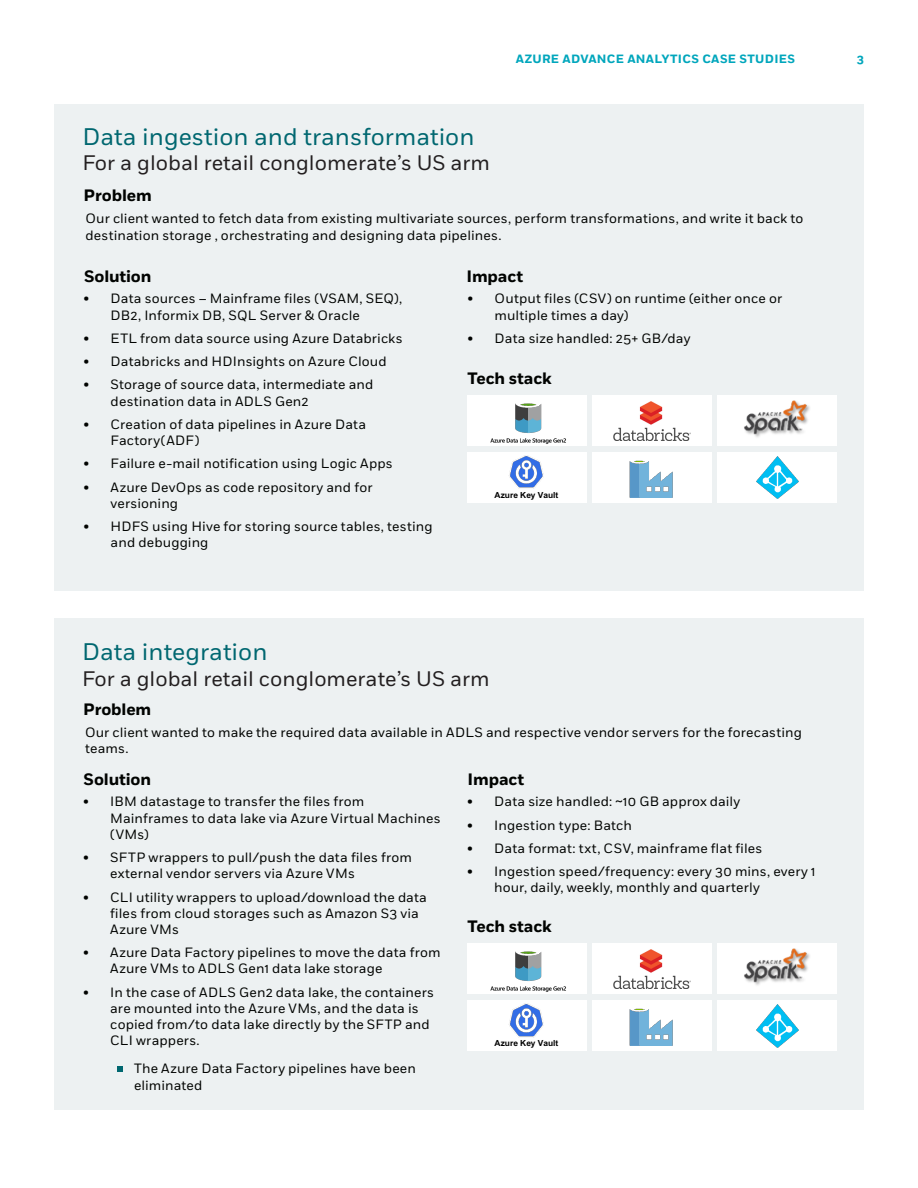
<style>
.page{position:relative;width:918px;height:1188px;background:#fff}
.page>*{position:absolute;margin:0;border:0;box-sizing:border-box;transform-origin:0 0}
.t1{font:24px "Fort";color:#006770}
.t2{font:21px "Fort";color:#231f20}
.t3{font:700 16.5px "Fort";letter-spacing:-.01em;color:#010301}
.t4{font:13.5px/16.2px "Fort";letter-spacing:.01em;color:#010301}
.t5{font:700 12px "Fort";letter-spacing:.025em;color:#00a6bc}
.t6{font:700 8.4px "Arial";color:#000}
</style>
<div class="page">
<div style="left:54px;top:105px;width:810px;height:486px;background:#edf1f2"></div>
<div style="left:467px;top:395px;width:120px;height:51px;background:#fff"></div>
<div style="left:467px;top:452px;width:120px;height:51px;background:#fff"></div>
<div style="left:593px;top:395px;width:119px;height:51px;background:#fff"></div>
<div style="left:593px;top:452px;width:119px;height:51px;background:#fff"></div>
<div style="left:718px;top:395px;width:119px;height:51px;background:#fff"></div>
<div style="left:718px;top:452px;width:119px;height:51px;background:#fff"></div>
<img style="left:490px;top:403px;width:76px;height:41px">
<img style="left:744px;top:400px;width:66px;height:37px">
<img style="left:613px;top:401px;width:78px;height:39px">
<img style="left:509px;top:455px;width:35px;height:34px">
<img style="left:629px;top:460px;width:44px;height:37px">
<img style="left:756px;top:456px;width:42px;height:43px">
<div style="left:54px;top:618px;width:810px;height:491px;background:#edf1f2"></div>
<svg style="left:118px;top:1067px;width:5px;height:5px"></svg>
<div style="left:467px;top:943px;width:120px;height:51px;background:#fff"></div>
<div style="left:467px;top:1001px;width:120px;height:50px;background:#fff"></div>
<div style="left:593px;top:943px;width:119px;height:51px;background:#fff"></div>
<div style="left:593px;top:1001px;width:119px;height:50px;background:#fff"></div>
<div style="left:718px;top:943px;width:119px;height:51px;background:#fff"></div>
<div style="left:718px;top:1001px;width:119px;height:50px;background:#fff"></div>
<img style="left:490px;top:951px;width:76px;height:41px">
<img style="left:744px;top:948px;width:66px;height:37px">
<img style="left:613px;top:950px;width:78px;height:38px">
<img style="left:509px;top:1004px;width:35px;height:33px">
<img style="left:629px;top:1008px;width:44px;height:37px">
<img style="left:756px;top:1005px;width:42px;height:42px">
<p class="t5" style="left:516px;top:52px;width:281px">AZURE ADVANCE ANALYTICS CASE STUDIES</p>
<p class="t5" style="left:857px;top:52px;width:9px">3</p>
<h1 class="t1" style="left:82px;top:123px;width:394px">Data ingestion and transformation</h1>
<h2 class="t2" style="left:82px;top:151px;width:409px">For a global retail conglomerate’s US arm</h2>
<p class="t4" style="left:86px;top:211px;width:719px">Our client wanted to fetch data from existing multivariate sources, perform transformations, and write it back to destination storage , orchestrating and designing data pipelines.</p>
<p class="t3" style="left:84px;top:185px;width:70px">Problem</p>
<p class="t3" style="left:84px;top:266px;width:69px">Solution</p>
<p class="t3" style="left:467px;top:266px;width:58px">Impact</p>
<p class="t4" style="left:111px;top:291px;width:293px;text-indent:-27px">• Data sources – Mainframe files (VSAM, SEQ),<br>DB2, Informix DB, SQL Server &amp; Oracle</p>
<p class="t4" style="left:84px;top:330px;width:320px">• ETL from data source using Azure Databricks</p>
<p class="t4" style="left:84px;top:354px;width:305px">• Databricks and HDInsights on Azure Cloud</p>
<p class="t4" style="left:111px;top:377px;width:264px;text-indent:-27px">• Storage of source data, intermediate and destination data in ADLS Gen2</p>
<p class="t4" style="left:111px;top:416px;width:257px;text-indent:-27px">• Creation of data pipelines in Azure Data<br>Factory(ADF)</p>
<p class="t4" style="left:84px;top:456px;width:311px">• Failure e-mail notification using Logic Apps</p>
<p class="t4" style="left:111px;top:479px;width:263px;text-indent:-27px">• Azure DevOps as code repository and for versioning</p>
<p class="t4" style="left:111px;top:518px;width:324px;text-indent:-27px">• HDFS using Hive for storing source tables, testing and debugging</p>
<p class="t4" style="left:495px;top:291px;width:289px;text-indent:-27px">• Output files (CSV) on runtime (either once or multiple times a day)</p>
<p class="t4" style="left:468px;top:330px;width:224px">• Data size handled: 25+ GB/day</p>
<p class="t3" style="left:467px;top:368px;width:86px">Tech stack</p>
<p class="t6" style="left:495px;top:489px;width:65px">Azure Key Vault</p>
<h1 class="t1" style="left:82px;top:638px;width:187px">Data integration</h1>
<h2 class="t2" style="left:82px;top:666px;width:409px">For a global retail conglomerate’s US arm</h2>
<p class="t4" style="left:85px;top:724px;width:718px">Our client wanted to make the required data available in ADLS and respective vendor servers for the forecasting teams.</p>
<p class="t3" style="left:83px;top:699px;width:70px">Problem</p>
<p class="t3" style="left:84px;top:770px;width:69px">Solution</p>
<p class="t3" style="left:468px;top:770px;width:58px">Impact</p>
<p class="t4" style="left:110px;top:794px;width:332px;text-indent:-27px">• IBM datastage to transfer the files from<br>Mainframes to data lake via Azure Virtual Machines (VMs)</p>
<p class="t4" style="left:110px;top:850px;width:303px;text-indent:-27px">• SFTP wrappers to pull/push the data files from external vendor servers via Azure VMs</p>
<p class="t4" style="left:110px;top:889px;width:318px;text-indent:-27px">• CLI utility wrappers to upload/download the data files from cloud storages such as Amazon S3 via<br>Azure VMs</p>
<p class="t4" style="left:110px;top:945px;width:332px;text-indent:-27px">• Azure Data Factory pipelines to move the data from<br>Azure VMs to ADLS Gen1 data lake storage</p>
<p class="t4" style="left:110px;top:984px;width:325px;text-indent:-27px">• In the case of ADLS Gen2 data lake, the containers are mounted into the Azure VMs, and the data is copied from/to data lake directly by the SFTP and CLI wrappers.</p>
<p class="t4" style="left:134px;top:1061px;width:284px">The Azure Data Factory pipelines have been eliminated</p>
<p class="t4" style="left:467px;top:794px;width:275px">• Data size handled: ~10 GB approx daily</p>
<p class="t4" style="left:467px;top:817px;width:166px">• Ingestion type: Batch</p>
<p class="t4" style="left:467px;top:840px;width:297px">• Data format: txt, CSV, mainframe flat files</p>
<p class="t4" style="left:494px;top:864px;width:323px;text-indent:-27px">• Ingestion speed/frequency: every 30 mins, every 1 hour, daily, weekly, monthly and quarterly</p>
<p class="t3" style="left:467px;top:916px;width:86px">Tech stack</p>
<p class="t6" style="left:495px;top:1037px;width:65px">Azure Key Vault</p>
</div>
